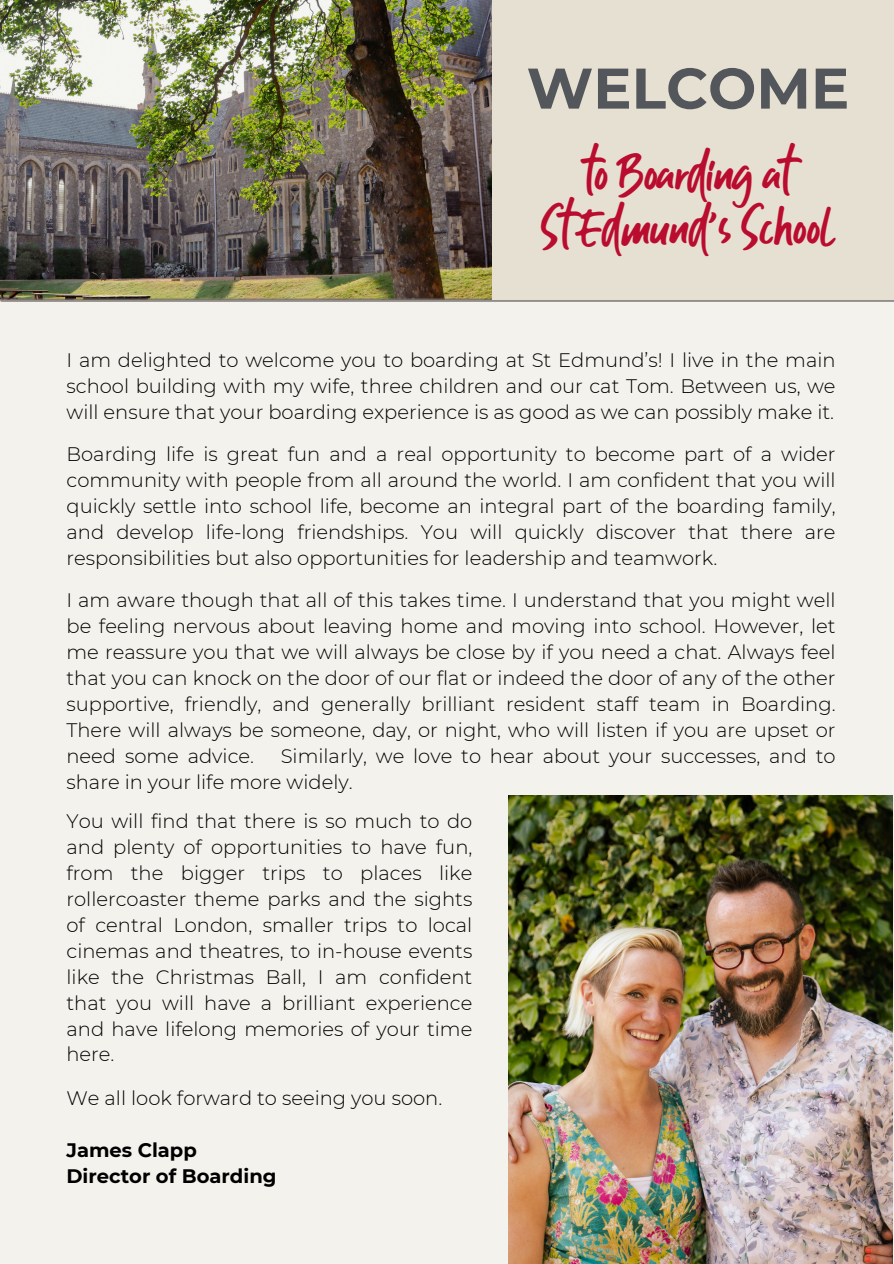
<style>
.page{position:relative;width:894px;height:1264px;background:#fff}
.page>*{position:absolute;margin:0;border:0;box-sizing:border-box;transform-origin:0 0}
.t1{font:700 57.15px "Montserrat";color:#53565a}
.t2{font:49.35px/54px "Guthen Bloots Basic";color:#ba0c2f;text-align:center}
.t3{font:300 19.5px/26px "Montserrat";color:#000;text-align:justify}
.t4{font:700 19.5px/25.8px "Montserrat";color:#000}
</style>
<div class="page">
<div style="left:0;top:0;width:893px;height:1263px;background:#f4f2ec"></div>
<img style="left:0;top:0;width:492px;height:299px">
<img style="left:508px;top:795px;width:383px;height:468px">
<svg style="left:2px;top:298px;width:891px;height:4px;background:#989287"></svg>
<div style="left:492px;top:0;width:401px;height:299px;background:#e6e0d2"></div>
<p class="t1" style="left:526px;top:53px;width:324px">WELCOME</p>
<p class="t2" style="left:542px;top:144px;width:293px">to Boarding at<br>St Edmund’s School</p>
<h1 class="t3" style="left:66px;top:347px;width:770px">I am delighted to welcome you to boarding at St Edmund’s! I live in the main school building with my wife, three children and our cat Tom. Between us, we will ensure that your boarding experience is as good as we can possibly make it.</h1>
<h2 class="t3" style="left:66px;top:441px;width:770px">Boarding life is great fun and a real opportunity to become part of a wider community with people from all around the world. I am confident that you will quickly settle into school life, become an integral part of the boarding family, and develop life-long friendships. You will quickly discover that there are responsibilities but also opportunities for leadership and teamwork.</h2>
<p class="t3" style="left:66px;top:587px;width:770px">I am aware though that all of this takes time. I understand that you might well be feeling nervous about leaving home and moving into school. However, let me reassure you that we will always be close by if you need a chat. Always feel that you can knock on the door of our flat or indeed the door of any of the other supportive, friendly, and generally brilliant resident staff team in Boarding.<br>There will always be someone, day, or night, who will listen if you are upset or need some advice.</p>
<p class="t3" style="left:66px;top:743px;width:770px;text-indent:214px">Similarly, we love to hear about your successes, and to share in your life more widely.</p>
<p class="t3" style="left:66px;top:808px;width:407px">You will find that there is so much to do and plenty of opportunities to have fun, from the bigger trips to places like rollercoaster theme parks and the sights of central London, smaller trips to local cinemas and theatres, to in-house events like the Christmas Ball, I am confident that you will have a brilliant experience and have lifelong memories of your time here.</p>
<p class="t3" style="left:66px;top:1085px;width:377px">We all look forward to seeing you soon.</p>
<h3 class="t4" style="left:66px;top:1137px;width:211px">James Clapp<br>Director of Boarding</h3>
</div>
